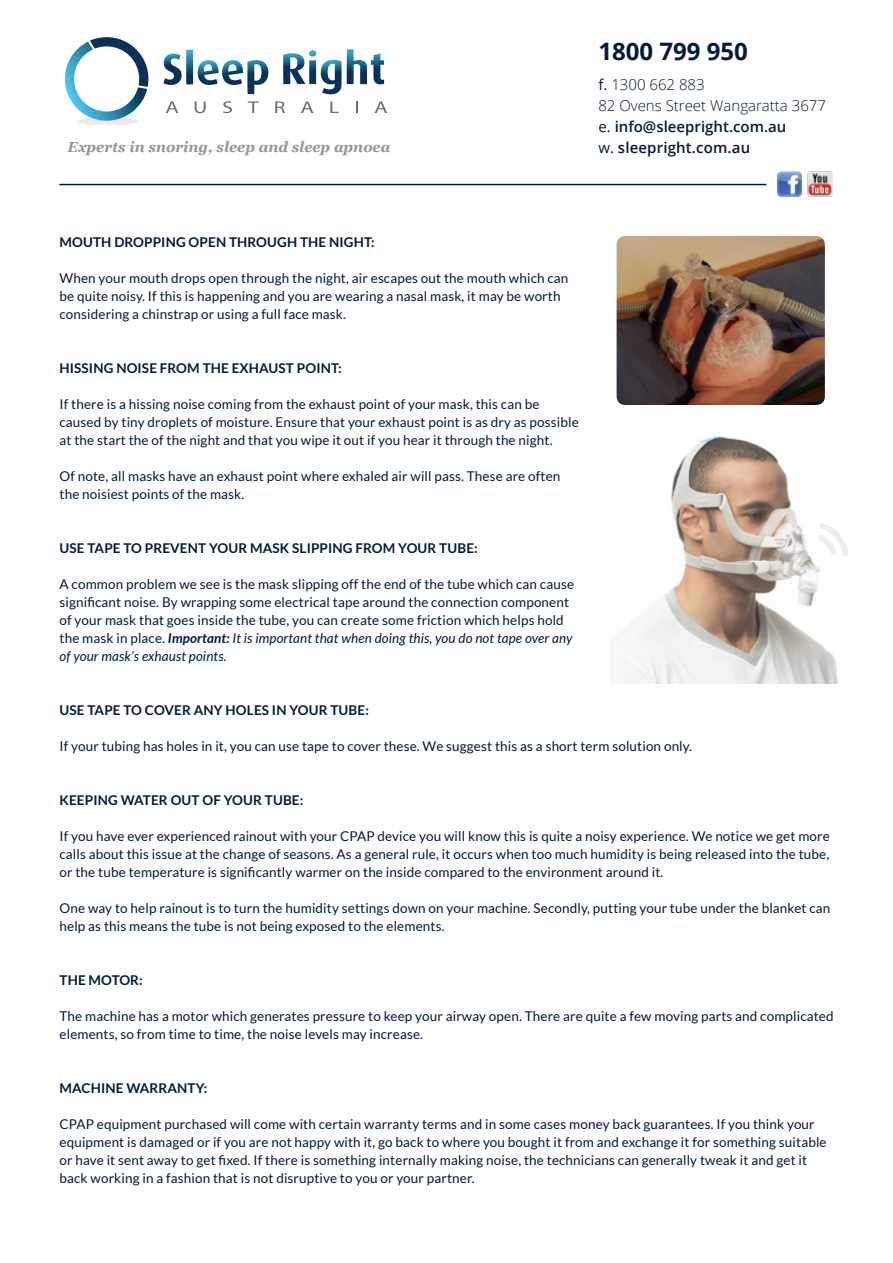
<style>
.page{position:relative;width:893px;height:1263px;background:#fff}
.page>*{position:absolute;margin:0;border:0;box-sizing:border-box;transform-origin:0 0}
.t1{font:700 24px "Open Sans";color:#021a3c}
.t2{font:300 15px/21px "Open Sans";color:#021a3c}
.t3{font:600 15px "Open Sans";letter-spacing:.01em;color:#021a3c}
.t4{font:italic 700 14.55px "Georgia";color:#939598}
.t5{font:13.5px/18px "Lato";letter-spacing:.01em;color:#021a3c}
.t6{font:700 13.5px "Lato";letter-spacing:.01em;color:#021a3c}
.s1{font-weight:400}
.s2{font-weight:600}
.s3{font-weight:700;font-style:italic}
.s4{font-style:italic}
</style>
<div class="page">
<img style="left:617px;top:236px;width:208px;height:169px">
<img style="left:617px;top:436px;width:221px;height:248px">
<svg style="left:818px;top:523px;width:30px;height:33px"></svg>
<svg style="left:65px;top:37px;width:83px;height:88px"></svg>
<svg style="left:163px;top:50px;width:105px;height:44px"></svg>
<svg style="left:283px;top:50px;width:58px;height:44px"></svg>
<svg style="left:347px;top:49px;width:37px;height:36px"></svg>
<svg style="left:166px;top:101px;width:12px;height:12px"></svg>
<svg style="left:195px;top:101px;width:11px;height:12px"></svg>
<svg style="left:223px;top:101px;width:9px;height:12px"></svg>
<svg style="left:248px;top:101px;width:11px;height:12px"></svg>
<svg style="left:275px;top:101px;width:10px;height:12px"></svg>
<svg style="left:301px;top:101px;width:12px;height:12px"></svg>
<svg style="left:330px;top:101px;width:9px;height:12px"></svg>
<svg style="left:356px;top:101px;width:2px;height:12px"></svg>
<svg style="left:375px;top:101px;width:12px;height:12px"></svg>
<hr style="left:59px;top:184px;width:707px;height:1px;background:#021a3c">
<img style="left:777px;top:171px;width:25px;height:26px">
<img style="left:807px;top:171px;width:26px;height:26px">
<h1 class="t1" style="left:598px;top:34px;width:151px">1800 799 950</h1>
<p class="t2" style="left:598px;top:74px;width:229px"><span class="s1">f.</span> 1300 662 883<br>82 Ovens Street Wangaratta 3677 <span class="s1">e.</span> <span class="s2">info@sleepright.com.au</span></p>
<p class="t4" style="left:68px;top:136px;width:324px">Experts in snoring, sleep and sleep apnoea</p>
<p class="t3" style="left:598px;top:137px;width:153px"><span class="s1">w.</span> sleepright.com.au</p>
<p class="t6" style="left:60px;top:234px;width:317px">MOUTH DROPPING OPEN THROUGH THE NIGHT:</p>
<p class="t5" style="left:60px;top:269px;width:510px">When your mouth drops open through the night, air escapes out the mouth which can be quite noisy. If this is happening and you are wearing a nasal mask, it may be worth considering a chinstrap or using a full face mask.</p>
<p class="t6" style="left:60px;top:360px;width:284px">HISSING NOISE FROM THE EXHAUST POINT:</p>
<p class="t5" style="left:60px;top:395px;width:521px">If there is a hissing noise coming from the exhaust point of your mask, this can be caused by tiny droplets of moisture. Ensure that your exhaust point is as dry as possible at the start the of the night and that you wipe it out if you hear it through the night.</p>
<p class="t5" style="left:60px;top:467px;width:502px">Of note, all masks have an exhaust point where exhaled air will pass. These are often the noisiest points of the mask.</p>
<p class="t6" style="left:60px;top:540px;width:420px">USE TAPE TO PREVENT YOUR MASK SLIPPING FROM YOUR TUBE:</p>
<p class="t5" style="left:60px;top:575px;width:516px">A common problem we see is the mask slipping off the end of the tube which can cause significant noise. By wrapping some electrical tape around the connection component of your mask that goes inside the tube, you can create some friction which helps hold the mask in place. <span class="s3">Important:</span> <span class="s4">It is important that when doing this, you do not tape over any of your mask’s exhaust points.</span></p>
<p class="t6" style="left:60px;top:702px;width:311px">USE TAPE TO COVER ANY HOLES IN YOUR TUBE:</p>
<p class="t5" style="left:60px;top:737px;width:634px">If your tubing has holes in it, you can use tape to cover these. We suggest this as a short term solution only.</p>
<p class="t6" style="left:60px;top:792px;width:245px">KEEPING WATER OUT OF YOUR TUBE:</p>
<p class="t5" style="left:60px;top:827px;width:772px;text-align:justify">If you have ever experienced rainout with your CPAP device you will know this is quite a noisy experience. We notice we get more calls about this issue at the change of seasons. As a general rule, it occurs when too much humidity is being released into the tube, or the tube temperature is significantly warmer on the inside compared to the environment around it.</p>
<p class="t5" style="left:60px;top:899px;width:772px">One way to help rainout is to turn the humidity settings down on your machine. Secondly, putting your tube under the blanket can help as this means the tube is not being exposed to the elements.</p>
<p class="t6" style="left:60px;top:972px;width:85px">THE MOTOR:</p>
<p class="t5" style="left:60px;top:1007px;width:776px">The machine has a motor which generates pressure to keep your airway open. There are quite a few moving parts and complicated elements, so from time to time, the noise levels may increase.</p>
<p class="t6" style="left:60px;top:1080px;width:149px">MACHINE WARRANTY:</p>
<p class="t5" style="left:60px;top:1115px;width:769px">CPAP equipment purchased will come with certain warranty terms and in some cases money back guarantees. If you think your equipment is damaged or if you are not happy with it, go back to where you bought it from and exchange it for something suitable or have it sent away to get fixed. If there is something internally making noise, the technicians can generally tweak it and get it back working in a fashion that is not disruptive to you or your partner.</p>
</div>
